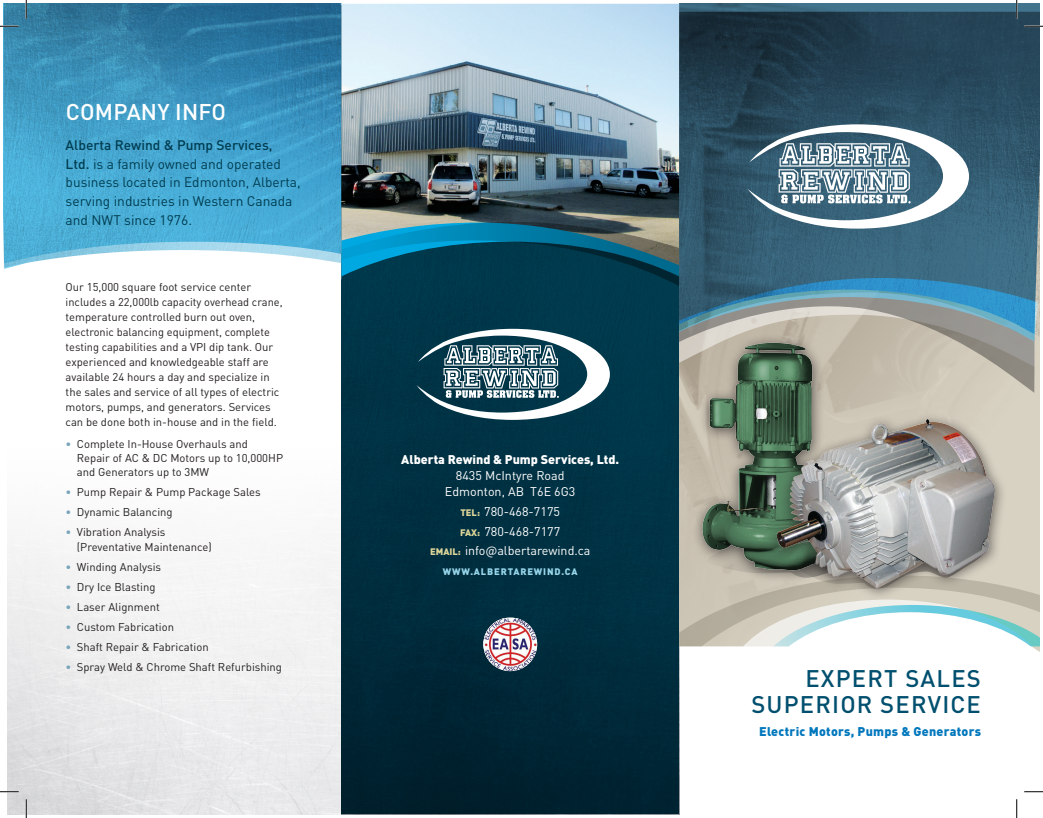
<style>
.page{position:relative;width:1043px;height:818px;background:#fff}
.page>*{position:absolute;margin:0;border:0;box-sizing:border-box;transform-origin:0 0}
.t1{font:500 23.75px/26.2px "DINOT";letter-spacing:.05em;color:#014f6e;text-align:right}
.t2{font:500 22.5px "DINOT";letter-spacing:.01em;color:#fff}
.t3{font:13.75px/18.8px "DINOT";color:#013d51}
.t4{font:12.5px/19.8px "DINOT";color:#fff;text-align:center}
.t5{font:900 12.5px "DINOT";color:#fff}
.t6{font:900 12.5px "DINOT";letter-spacing:.02em;color:#0077bd}
.t7{font:11.25px/15px "DINOT";color:#231f20}
.t8{font:900 9.38px "DINOT";letter-spacing:.09em;color:#97d5ea}
.s1{font-weight:500}
.s2{color:#7aa5ba}
.s3{font-weight:900;font-size:9.38px;color:#ddd598}
</style>
<div class="page">
<img style="left:341px;top:420px;width:338px;height:394px">
<img style="left:4px;top:4px;width:337px;height:120px">
<img style="left:679px;top:4px;width:360px;height:332px">
<img style="left:483px;top:618px;width:54px;height:53px">
<img style="left:341px;top:4px;width:338px;height:120px">
<svg style="left:4px;top:124px;width:1033px;height:296px"></svg>
<svg style="left:679px;top:511px;width:360px;height:135px"></svg>
<img style="left:681px;top:330px;width:192px;height:250px">
<div style="left:766px;top:409px;width:242px;height:193px;background:#231f20;opacity:.65"></div>
<img style="left:774px;top:418px;width:222px;height:170px">
<svg style="left:0;top:25px;width:19px;height:2px"></svg>
<svg style="left:1024px;top:25px;width:18px;height:2px"></svg>
<svg style="left:0;top:790px;width:19px;height:2px"></svg>
<svg style="left:1024px;top:791px;width:18px;height:1px"></svg>
<svg style="left:25px;top:0;width:2px;height:19px"></svg>
<svg style="left:25px;top:799px;width:2px;height:19px"></svg>
<svg style="left:1015px;top:0;width:2px;height:19px"></svg>
<svg style="left:1016px;top:799px;width:1px;height:19px"></svg>
<h2 class="t2" style="left:66px;top:97px;width:162px">COMPANY INFO</h2>
<p class="t3" style="left:66px;top:135px;width:236px"><span class="s1">ALBERTA REWIND &amp; PUMP SERVICES,<br>LTD.</span> is a family owned and operated business located in Edmonton, Alberta, serving industries in Western Canada and NWT since 1976.</p>
<p class="t7" style="left:66px;top:279px;width:218px">Our 15,000 square foot service center includes a 22,000lb capacity overhead crane, temperature controlled burn out oven, electronic balancing equipment, complete testing capabilities and a VPI dip tank. Our experienced and knowledgeable staff are available 24 hours a day and specialize in the sales and service of all types of electric motors, pumps, and generators. Services can be done both in-house and in the field.</p>
<p class="t7" style="left:77px;top:436px;width:208px;line-height:14.4px;text-indent:-11px"><span class="s2">•</span> Complete In-House Overhauls and<br>Repair of AC &amp; DC Motors up to 10,000HP and Generators up to 3MW</p>
<p class="t7" style="left:66px;top:484px;width:196px"><span class="s2">•</span> Pump Repair &amp; Pump Package Sales</p>
<p class="t7" style="left:66px;top:504px;width:108px"><span class="s2">•</span> Dynamic Balancing</p>
<p class="t7" style="left:77px;top:525px;width:136px;line-height:14.4px;text-indent:-11px"><span class="s2">•</span> Vibration Analysis (Preventative Maintenance)</p>
<p class="t7" style="left:66px;top:559px;width:97px"><span class="s2">•</span> Winding Analysis</p>
<p class="t7" style="left:66px;top:579px;width:91px"><span class="s2">•</span> Dry Ice Blasting</p>
<p class="t7" style="left:66px;top:599px;width:96px"><span class="s2">•</span> Laser Alignment</p>
<p class="t7" style="left:66px;top:619px;width:110px"><span class="s2">•</span> Custom Fabrication</p>
<p class="t7" style="left:66px;top:639px;width:144px"><span class="s2">•</span> Shaft Repair &amp; Fabrication</p>
<p class="t7" style="left:66px;top:659px;width:218px"><span class="s2">•</span> Spray Weld &amp; Chrome Shaft Refurbishing</p>
<p class="t5" style="left:401px;top:450px;width:219px">Alberta Rewind &amp; Pump Services, Ltd.</p>
<p class="t4" style="left:445px;top:467px;width:132px;line-height:16.2px">8435 McIntyre Road<br>Edmonton, AB T6E 6G3</p>
<p class="t4" style="left:430px;top:501px;width:162px"><span class="s3">TEL:</span> 780-468-7175<br><span class="s3">FAX:</span> 780-468-7177<br><span class="s3">EMAIL:</span> info@albertarewind.ca</p>
<p class="t8" style="left:443px;top:565px;width:39px">www.albertare</p>
<p class="t8" style="left:534px;top:565px;width:39px">wind.ca</p>
<h1 class="t1" style="left:751px;top:665px;width:231px">ES<br>SUPERIOR SERVICE</h1>
<p class="t6" style="left:759px;top:723px;width:223px">Electric Motors, Pumps &amp; Generators</p>
<h1 class="t1" style="left:805px;top:665px;width:116px">EXPERT SAL</h1>
</div>
